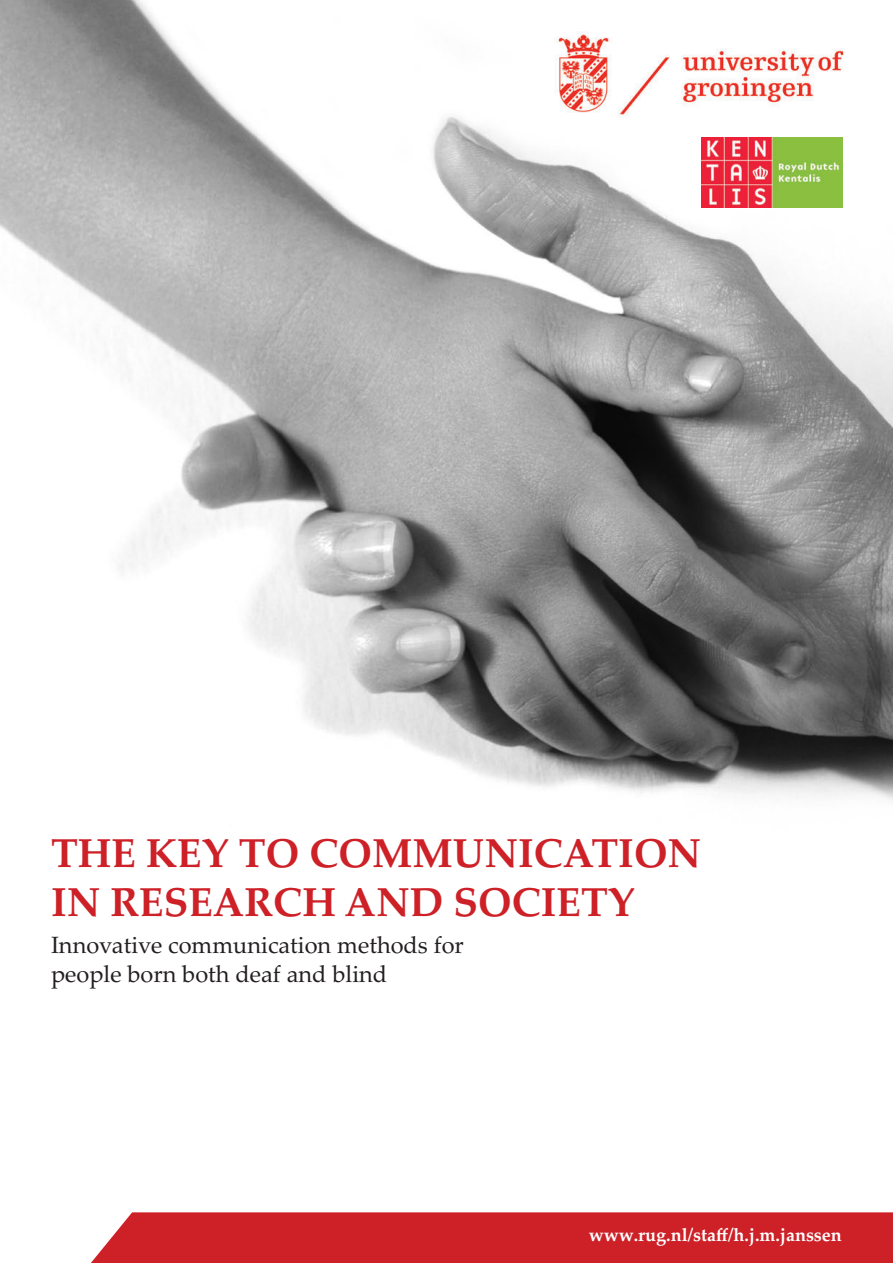
<style>
.page{position:relative;width:893px;height:1263px;background:#fff}
.page>*{position:absolute;margin:0;border:0;box-sizing:border-box;transform-origin:0 0}
.t1{font:700 40.35px/49.2px "Palatino Linotype";color:#cd2027}
.t2{font:23.55px/28.7px "Palatino Linotype";color:#231f20}
.t3{font:700 18px "Palatino Linotype";color:#fff}
</style>
<div class="page">
<img style="left:0;top:0;width:893px;height:801px">
<img style="left:555px;top:32px;width:290px;height:85px">
<div style="left:91px;top:1212px;width:802px;height:51px;background:#cd2027"></div>
<svg style="left:694px;top:135px;width:156px;height:76px"></svg>
<img style="left:702px;top:138px;width:140px;height:70px">
<h1 class="t1" style="left:51px;top:828px;width:652px">THE KEY TO COMMUNICATION<br>IN RESEARCH AND SOCIETY</h1>
<p class="t2" style="left:51px;top:930px;width:414px">Innovative communication methods for people born both deaf and blind</p>
<p class="t3" style="left:589px;top:1224px;width:255px">www.rug.nl/staff/h.j.m.janssen</p>
</div>
